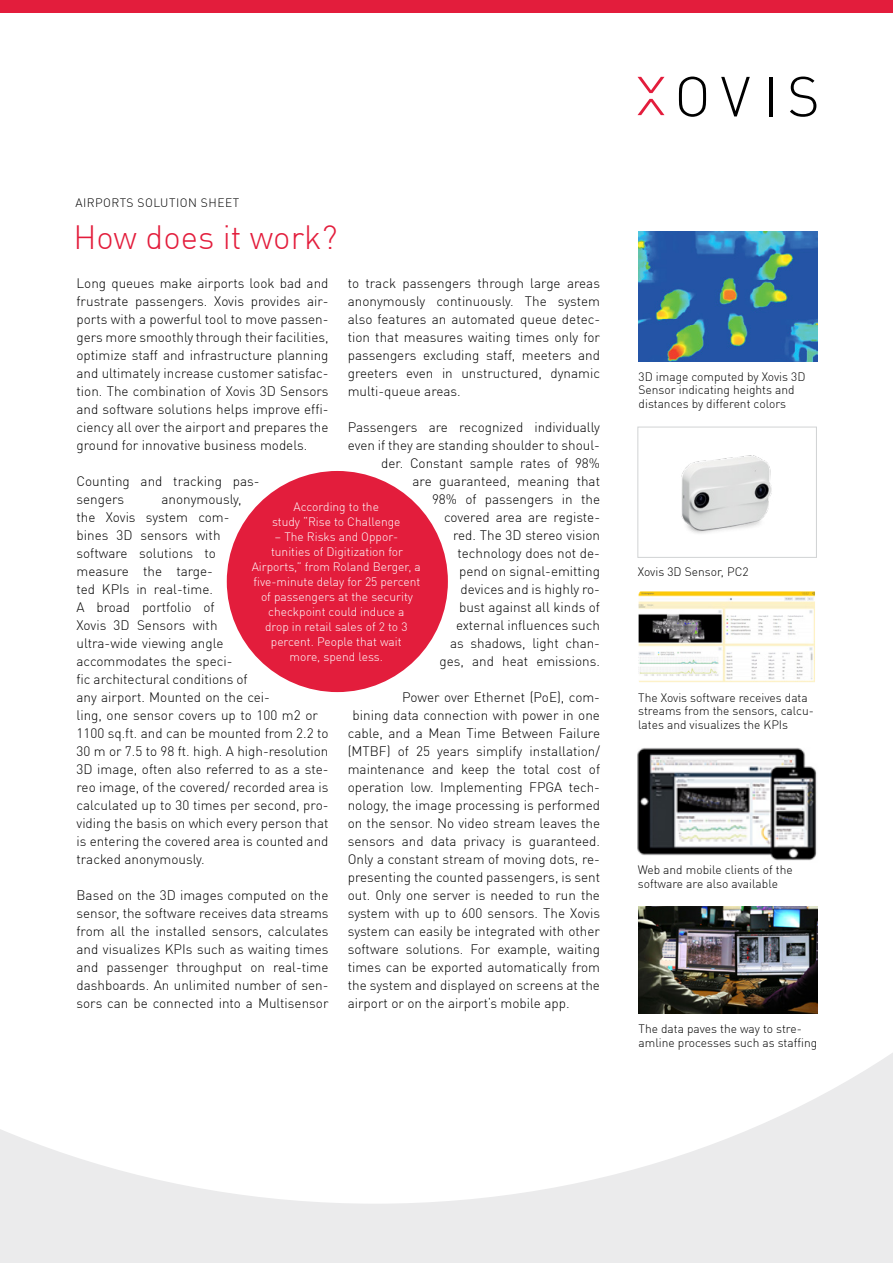
<style>
.page{position:relative;width:893px;height:1263px;background:#ebebec}
.page>*{position:absolute;margin:0;border:0;box-sizing:border-box;transform-origin:0 0}
.t1{font:300 33px "DIN Offc Pro";color:#e31d3c}
.t2{font:300 13.5px/18px "DIN Offc Pro";color:#000;text-align:justify}
.t3{font:300 12px/13.5px "DIN Offc Pro";color:#000}
.t4{font:300 12px/15px "DIN Offc Pro";color:#fff;text-align:center}
.t5{font:300 12px "DIN Offc Pro";letter-spacing:.04em;color:#000}
</style>
<div class="page">
<div style="left:0;top:13px;width:893px;height:1191px;background:#fff"></div>
<svg style="left:679px;top:77px;width:27px;height:40px"></svg>
<svg style="left:721px;top:77px;width:29px;height:39px"></svg>
<hr style="left:769px;top:77px;width:3px;height:39px;background:#000">
<svg style="left:790px;top:77px;width:26px;height:40px"></svg>
<svg style="left:637px;top:99px;width:27px;height:16px"></svg>
<svg style="left:637px;top:77px;width:27px;height:16px"></svg>
<div style="left:0;top:0;width:893px;height:13px;background:#e31d3c"></div>
<img style="left:638px;top:747px;width:211px;height:121px">
<div style="left:227px;top:471px;width:221px;height:221px;background:#e31d3c;border-radius:50%"></div>
<img style="left:673px;top:448px;width:110px;height:94px">
<div style="left:638px;top:427px;width:179px;height:131px;border:1px solid #d1d3d4"></div>
<img style="left:639px;top:231px;width:178px;height:131px">
<img style="left:639px;top:591px;width:176px;height:91px">
<img style="left:639px;top:907px;width:178px;height:107px">
<p class="t5" style="left:75px;top:193px;width:165px">AIRPORTS SOLUTION SHEET</p>
<h1 class="t1" style="left:73px;top:212px;width:266px">How does it work?</h1>
<p class="t2" style="left:348px;top:273px;width:254px">to track passengers through large areas anonymously continuously. The system also features an automated queue detec&shy;tion that measures waiting times only for passengers excluding staff, meeters and greeters even in unstructured, dynamic multi-queue areas.</p>
<p class="t2" style="left:348px;top:417px;width:254px;text-align:right">Passengers are recognized individually even if they are standing shoulder to shoul&shy;der. Constant sample rates of 98%<br>are guaranteed, meaning that<br>98% of passengers in the<br>covered area are registe-<br>red. The 3D stereo vision<br>technology does not de-<br>pend on signal-emitting<br>devices and is highly ro-<br>bust against all kinds of<br>external influences such<br>as shadows, light chan-<br>ges, and heat emissions.</p>
<p class="t2" style="left:402px;top:687px;width:200px">Power over Ethernet (PoE), com-</p>
<p class="t2" style="left:353px;top:705px;width:249px">bining data connection with power in one</p>
<p class="t2" style="left:348px;top:723px;width:254px">cable, and a Mean Time Between Failure</p>
<p class="t2" style="left:348px;top:741px;width:254px">(MTBF) of 25 years simplify installation/</p>
<p class="t2" style="left:348px;top:759px;width:254px">maintenance and keep the total cost of</p>
<p class="t2" style="left:348px;top:777px;width:254px">operation low. Implementing FPGA tech-</p>
<p class="t2" style="left:348px;top:795px;width:254px">nology, the image processing is performed</p>
<p class="t2" style="left:348px;top:813px;width:254px">on the sensor. No video stream leaves the</p>
<p class="t2" style="left:348px;top:831px;width:254px">sensors and data privacy is guaranteed.</p>
<p class="t2" style="left:348px;top:849px;width:254px">Only a constant stream of moving dots, re-</p>
<p class="t2" style="left:348px;top:867px;width:254px">presenting the counted passengers, is sent</p>
<p class="t2" style="left:348px;top:885px;width:254px">out. Only one server is needed to run the</p>
<p class="t2" style="left:348px;top:903px;width:254px">system with up to 600 sensors. The Xovis</p>
<p class="t2" style="left:348px;top:921px;width:254px">system can easily be integrated with other</p>
<p class="t2" style="left:348px;top:939px;width:254px">software solutions. For example, waiting</p>
<p class="t2" style="left:348px;top:957px;width:254px">times can be exported automatically from</p>
<p class="t2" style="left:348px;top:975px;width:254px">the system and displayed on screens at the</p>
<p class="t2" style="left:348px;top:993px;width:223px">airport or on the airport‘s mobile app.</p>
<p class="t2" style="left:77px;top:273px;width:254px">Long queues make airports look bad and frustrate passengers. Xovis provides air&shy;ports with a powerful tool to move passen&shy;gers more smoothly through their facilities, optimize staff and infrastructure planning and ultimately increase customer satisfac&shy;tion. The combination of Xovis 3D Sensors and software solutions helps improve effi&shy;ciency all over the airport and prepares the ground for innovative business models.</p>
<p class="t2" style="left:77px;top:471px;width:185px">Counting and tracking pas&shy;sengers</p>
<p class="t2" style="left:77px;top:489px;width:254px;text-align:left;text-indent:85px">anonymously,<br>the Xovis system com-<br>bines 3D sensors with<br>software solutions to<br>measure the targe-<br>ted KPIs in real-time.<br>A broad portfolio of<br>Xovis 3D Sensors with<br>ultra-wide viewing angle<br>accommodates the speci-<br>fic architectural conditions of<br>any airport. Mounted on the cei-<br>ling, one sensor covers up to 100 m2 or<br>1100 sq.ft. and can be mounted from 2.2 to<br>30 m or 7.5 to 98 ft. high. A high-resolution<br>3D image, often also referred to as a ste&shy;reo image, of the covered/ recorded area is calculated up to 30 times per second, pro&shy;viding the basis on which every person that is entering the covered area is counted and tracked anonymously.</p>
<p class="t2" style="left:77px;top:885px;width:254px">Based on the 3D images computed on the sensor, the software receives data streams from all the installed sensors, calculates and visualizes KPIs such as waiting times and passenger throughput on real-time dashboards. An unlimited number of sen&shy;sors can be connected into a Multisensor</p>
<p class="t4" style="left:272px;top:498px;width:130px">According to the<br>study “Rise to Challenge</p>
<p class="t4" style="left:252px;top:528px;width:171px">– The Risks and Oppor-<br>tunities of Digitization for<br>Airports,” from Roland Berger, a five-minute delay for 25 percent of passengers at the security checkpoint could induce a<br>drop in retail sales of 2 to 3 percent. People that wait<br>more, spend less.</p>
<p class="t3" style="left:639px;top:369px;width:168px">3D image computed by Xovis 3D<br>Sensor indicating heights and distances by different colors</p>
<p class="t3" style="left:638px;top:564px;width:112px">Xovis 3D Sensor, PC2</p>
<p class="t3" style="left:638px;top:690px;width:177px">The Xovis software receives data streams from the sensors, calcu&shy;lates and visualizes the KPIs</p>
<p class="t3" style="left:638px;top:862px;width:156px">Web and mobile clients of the software are also available</p>
<p class="t3" style="left:639px;top:1021px;width:180px">The data paves the way to stre&shy;amline processes such as staffing</p>
</div>
